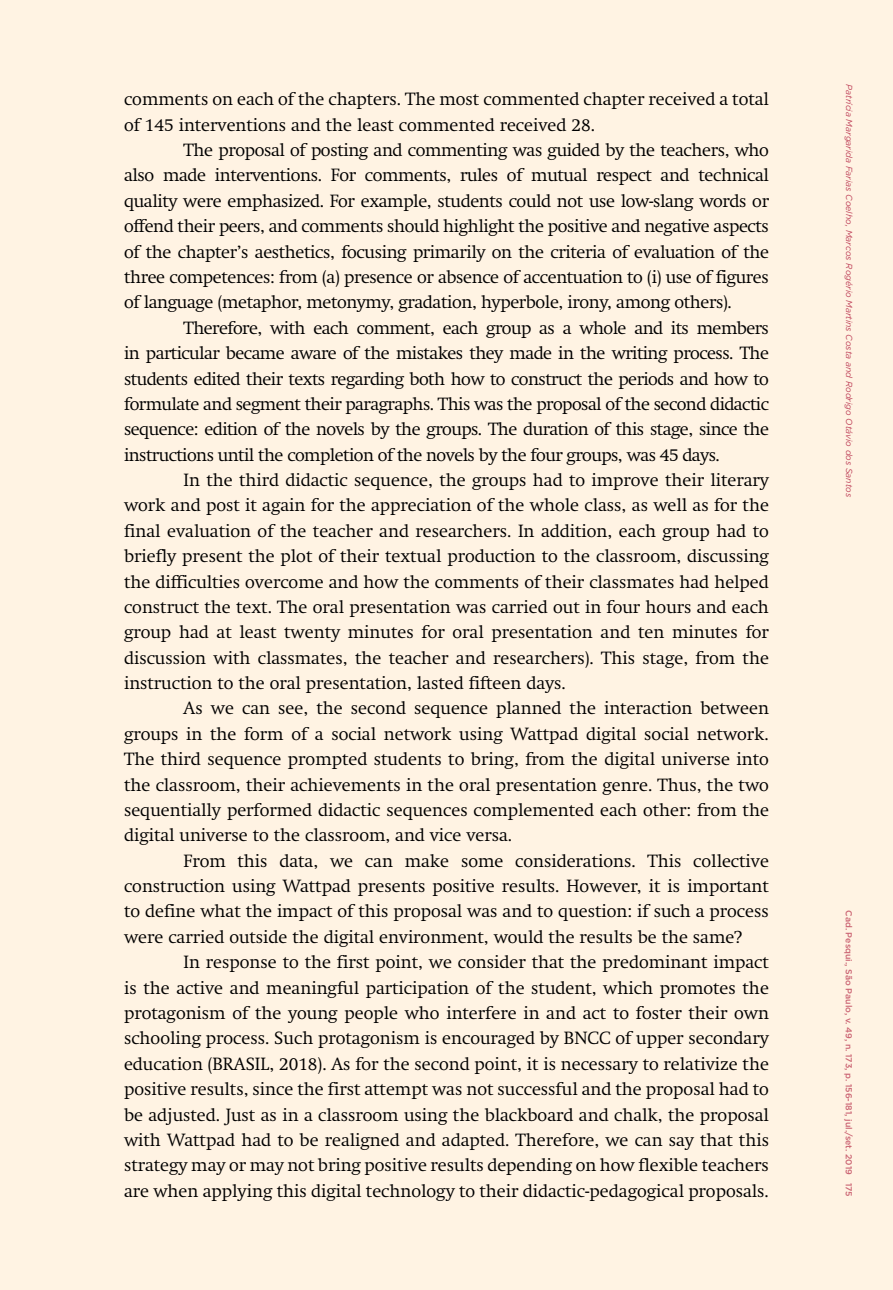
<style>
.page{position:relative;width:893px;height:1290px;background:#fff3e3}
.page>*{position:absolute;margin:0;border:0;box-sizing:border-box;transform-origin:0 0}
.t1{font:300 17.5px/25.4px "Swift";color:#000;text-align:justify}
.t2{font:italic 8.75px "Gotham HTF";color:#be4463}
.t3{font:500 8.75px "Gotham HTF";color:#cb6982}
</style>
<div class="page">
<p class="t1" style="left:124px;top:87px;width:646px">comments on each of the chapters. The most commented chapter received a total of 145 interventions and the least commented received 28.</p>
<p class="t1" style="left:124px;top:137px;width:646px;text-indent:60px">The proposal of posting and commenting was guided by the teachers, who also made interventions. For comments, rules of mutual respect and technical quality were emphasized. For example, students could not use low-slang words or offend their peers, and comments should highlight the positive and negative aspects of the chapter’s aesthetics, focusing primarily on the criteria of evaluation of the three competences: from (a) presence or absence of accentuation to (i) use of figures of language (metaphor, metonymy, gradation, hyperbole, irony, among others).</p>
<p class="t1" style="left:124px;top:315px;width:646px;text-indent:60px">Therefore, with each comment, each group as a whole and its members in particular became aware of the mistakes they made in the writing process. The students edited their texts regarding both how to construct the periods and how to formulate and segment their paragraphs. This was the proposal of the second didactic sequence: edition of the novels by the groups. The duration of this stage, since the instructions until the completion of the novels by the four groups, was 45 days.</p>
<p class="t1" style="left:124px;top:467px;width:646px;text-indent:60px">In the third didactic sequence, the groups had to improve their literary work and post it again for the appreciation of the whole class, as well as for the final evaluation of the teacher and researchers. In addition, each group had to briefly present the plot of their textual production to the classroom, discussing the difficulties overcome and how the comments of their classmates had helped construct the text. The oral presentation was carried out in four hours and each group had at least twenty minutes for oral presentation and ten minutes for discussion with classmates, the teacher and researchers). This stage, from the instruction to the oral presentation, lasted fifteen days.</p>
<p class="t1" style="left:124px;top:696px;width:646px;text-indent:60px">As we can see, the second sequence planned the interaction between groups in the form of a social network using Wattpad digital social network.<br>The third sequence prompted students to bring, from the digital universe into the classroom, their achievements in the oral presentation genre. Thus, the two sequentially performed didactic sequences complemented each other: from the digital universe to the classroom, and vice versa.</p>
<p class="t1" style="left:124px;top:848px;width:646px;text-indent:60px">From this data, we can make some considerations. This collective construction using Wattpad presents positive results. However, it is important to define what the impact of this proposal was and to question: if such a process were carried outside the digital environment, would the results be the same?</p>
<p class="t1" style="left:124px;top:949px;width:646px;text-indent:60px">In response to the first point, we consider that the predominant impact is the active and meaningful participation of the student, which promotes the protagonism of the young people who interfere in and act to foster their own schooling process. Such protagonism is encouraged by BNCC of upper secondary education (BRASIL, 2018). As for the second point, it is necessary to relativize the positive results, since the first attempt was not successful and the proposal had to be adjusted. Just as in a classroom using the blackboard and chalk, the proposal with Wattpad had to be realigned and adapted. Therefore, we can say that this strategy may or may not bring positive results depending on how flexible teachers are when applying this digital technology to their didactic-pedagogical proposals.</p>
<p class="t2" style="left:854px;top:84px;width:414px;rotate:90deg">Patrícia Margarida Farias Coelho, Marcos Rogério Martins Costa and Rodrigo Otávio dos Santos</p>
<p class="t3" style="left:854px;top:910px;width:288px;rotate:90deg">Cad. Pesqui., São Paulo, v. 49, n. 173, p. 156-181, jul./set. 2019 175</p>
</div>
